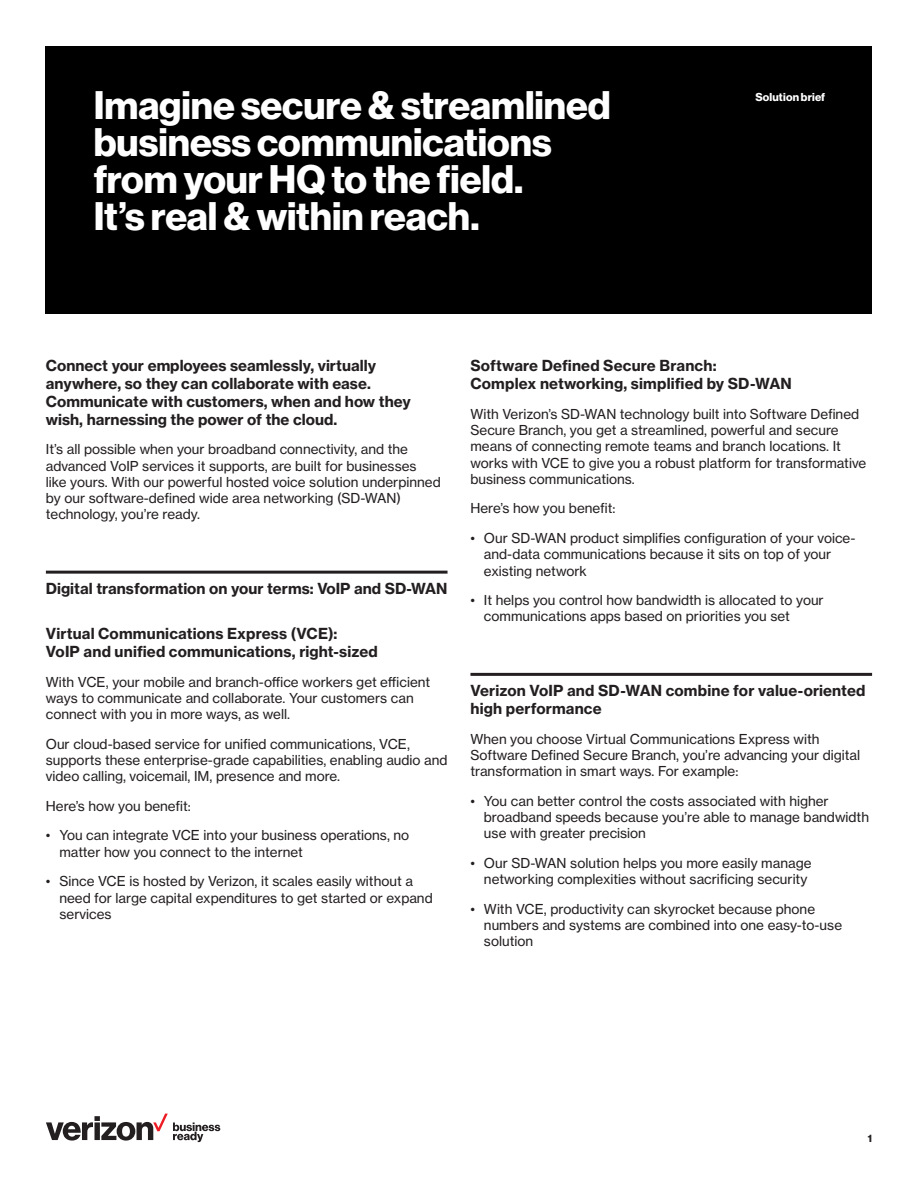
<style>
.page{position:relative;width:918px;height:1188px;background:#fff}
.page>*{position:absolute;margin:0;border:0;box-sizing:border-box;transform-origin:0 0}
.t1{font:39px "N Haas Grotesk DS Std 75 Bd";color:#fff}
.Intro_Copy{font:15px/18px "N Haas Grotesk TX Std 75 Bd";color:#231f20}
.H2_w_Rule{font:15px/18px "N Haas Grotesk TX Std 75 Bd";color:#231f20}
.Body{font:13.5px/16.2px "N Haas Grotesk TX Std 55 Rg";color:#231f20}
.Subhead{font:11.25px "N Haas Grotesk DS Std 75 Bd";letter-spacing:.015em;color:#fff}
.Page_Number{font:10.5px "N Haas Grotesk DS Std 75 Bd";color:#231f20}
</style>
<div class="page">
<div style="left:46px;top:46px;width:826px;height:268px;background:#000"></div>
<hr style="left:46px;top:571px;width:402px;height:3px;background:#231f20">
<hr style="left:470px;top:673px;width:402px;height:3px;background:#231f20">
<svg style="left:46px;top:1114px;width:174px;height:28px"></svg>
<p class="t1" style="left:94px;top:83px;width:519px">Imagine secure &amp; streamlined</p>
<p class="t1" style="left:94px;top:120px;width:459px">business communications</p>
<p class="t1" style="left:94px;top:157px;width:431px">from your HQ to the field.</p>
<p class="t1" style="left:94px;top:194px;width:387px">It’s real &amp; within reach.</p>
<p class="Subhead" style="left:755px;top:91px;width:71px">Solution brief</p>
<p class="Intro_Copy" style="left:46px;top:356px;width:366px">Connect your employees seamlessly, virtually anywhere, so they can collaborate with ease.<br>Communicate with customers, when and how they wish, harnessing the power of the cloud.</p>
<p class="Body" style="left:46px;top:441px;width:396px">It’s all possible when your broadband connectivity, and the advanced VoIP services it supports, are built for businesses like yours. With our powerful hosted voice solution underpinned by our software-defined wide area networking (SD-WAN) technology, you’re ready.</p>
<p class="H2_w_Rule" style="left:46px;top:579px;width:403px">Digital transformation on your terms: VoIP and SD-WAN</p>
<h2 class="Intro_Copy" style="left:46px;top:624px;width:334px">Virtual Communications Express (VCE):<br>VoIP and unified communications, right-sized</h2>
<p class="Body" style="left:46px;top:674px;width:386px">With VCE, your mobile and branch-office workers get efficient ways to communicate and collaborate. Your customers can connect with you in more ways, as well.</p>
<p class="Body" style="left:46px;top:736px;width:403px">Our cloud-based service for unified communications, VCE, supports these enterprise-grade capabilities, enabling audio and video calling, voicemail, IM, presence and more.</p>
<p class="Body" style="left:46px;top:798px;width:146px">Here’s how you benefit:</p>
<p class="Body" style="left:59px;top:827px;width:351px;text-indent:-13px">• You can integrate VCE into your business operations, no matter how you connect to the internet</p>
<p class="Body" style="left:59px;top:873px;width:375px;text-indent:-13px">• Since VCE is hosted by Verizon, it scales easily without a need for large capital expenditures to get started or expand services</p>
<h2 class="Intro_Copy" style="left:470px;top:357px;width:323px">Software Defined Secure Branch:<br>Complex networking, simplified by SD-WAN</h2>
<p class="Body" style="left:470px;top:406px;width:397px">With Verizon’s SD-WAN technology built into Software Defined Secure Branch, you get a streamlined, powerful and secure means of connecting remote teams and branch locations. It works with VCE to give you a robust platform for transformative business communications.</p>
<p class="Body" style="left:470px;top:500px;width:146px">Here’s how you benefit:</p>
<p class="Body" style="left:484px;top:530px;width:373px;text-indent:-14px">• Our SD-WAN product simplifies configuration of your voice&shy;and-data communications because it sits on top of your existing network</p>
<p class="Body" style="left:484px;top:592px;width:341px;text-indent:-14px">• It helps you control how bandwidth is allocated to your communications apps based on priorities you set</p>
<p class="H2_w_Rule" style="left:470px;top:682px;width:397px">Verizon VoIP and SD-WAN combine for value-oriented high performance</p>
<p class="Body" style="left:470px;top:731px;width:391px">When you choose Virtual Communications Express with<br>Software Defined Secure Branch, you’re advancing your digital transformation in smart ways. For example:</p>
<p class="Body" style="left:484px;top:793px;width:387px;text-indent:-14px">• You can better control the costs associated with higher broadband speeds because you’re able to manage bandwidth use with greater precision</p>
<p class="Body" style="left:484px;top:855px;width:329px;text-indent:-14px">• Our SD-WAN solution helps you more easily manage networking complexities without sacrificing security</p>
<p class="Body" style="left:484px;top:901px;width:360px;text-indent:-14px">• With VCE, productivity can skyrocket because phone numbers and systems are combined into one easy-to-use solution</p>
<p class="Page_Number" style="left:868px;top:1132px;width:6px">1</p>
</div>
